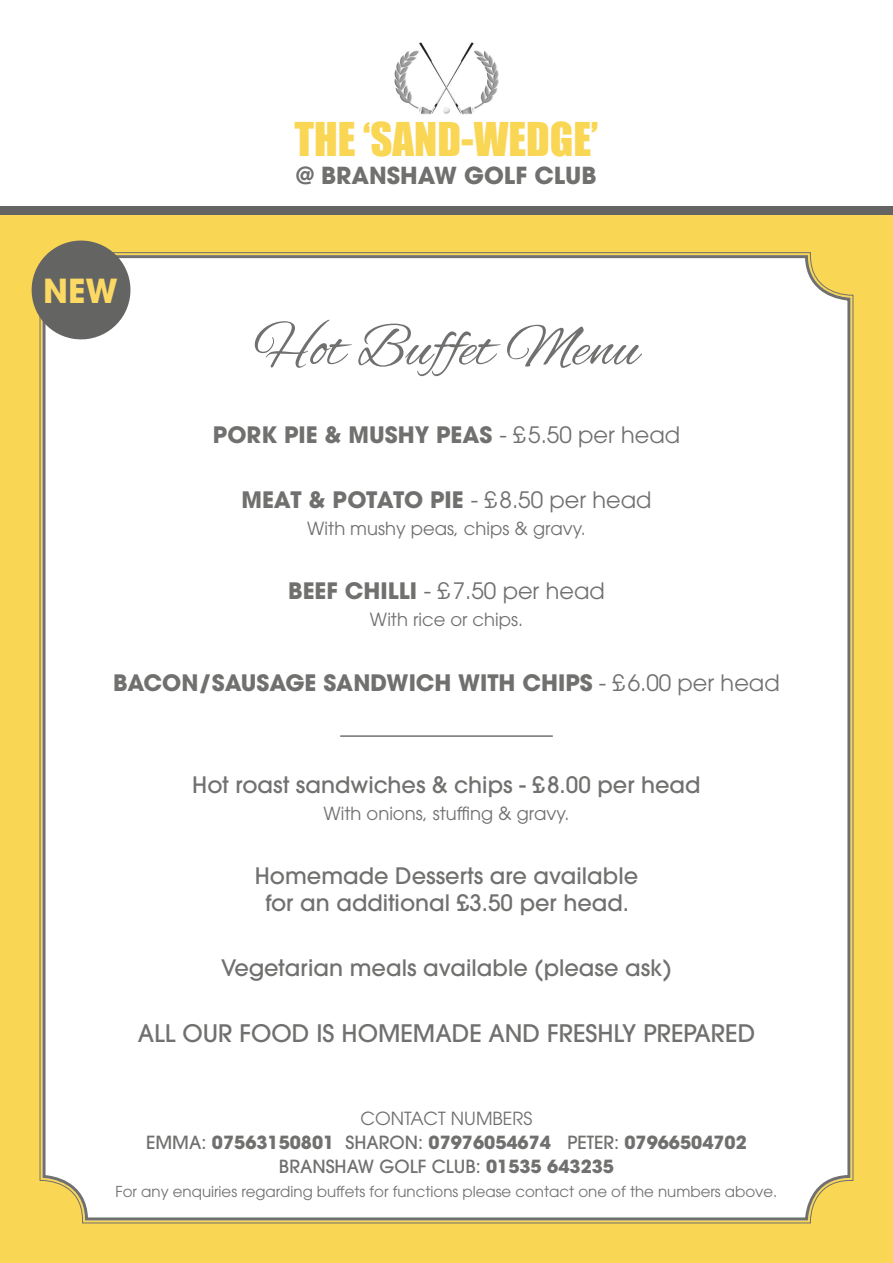
<style>
.page{position:relative;width:893px;height:1263px;background:#fff}
.page>*{position:absolute;margin:0;border:0;box-sizing:border-box;transform-origin:0 0}
.t1{font:60px "Alex Brush";color:#70706f}
.t2{font:42.75px "Impact";color:#fad655}
.t3{font:700 33px "Avant Garde";color:#fbd964}
.t4{font:500 24px "ITC Avant Garde Pro";color:#70706f}
.t5{font:700 23.4px "ITC Avant Garde Pro";color:#70706f}
.t6{font:500 22.5px "ITC Avant Garde Pro";color:#70706f}
.t7{font:700 22.5px "ITC Avant Garde Pro";color:#70706f}
.t8{font:22.5px "ITC Avant Garde Pro";color:#70706f}
.t9{font:18px "ITC Avant Garde Pro";color:#70706f}
.t10{font:700 18px "ITC Avant Garde Pro";color:#70706f}
.t11{font:500 18px "ITC Avant Garde Pro";color:#70706f}
.t12{font:15px "ITC Avant Garde Pro";color:#70706f}
.s1{font-weight:400}
.s2{font-weight:700}
.s3{font-weight:500}
</style>
<div class="page">
<div style="left:0;top:206px;width:893px;height:1057px;background:#fad655"></div>
<div style="left:39px;top:252px;width:815px;height:972px;background:#fff"></div>
<div style="left:0;top:206px;width:893px;height:8px;background:#646463"></div>
<img style="left:395px;top:43px;width:103px;height:71px">
<hr style="left:340px;top:735px;width:213px;height:2px;background:#717170">
<svg style="left:31px;top:240px;width:103px;height:103px;background:#8c8776"></svg>
<p class="t3" style="left:43px;top:269px;width:76px">NEW</p>
<p class="t2" style="left:294px;top:106px;width:305px">THE ‘SAND-WEDGE’</p>
<p class="t5" style="left:296px;top:160px;width:301px">@ BRANSHAW GOLF CLUB</p>
<p class="t1" style="left:254px;top:314px;width:387px">Hot Buffet Menu</p>
<p class="t7" style="left:213px;top:420px;width:469px">PORK PIE &amp; MUSHY PEAS <span class="s1">- £5.50 per head</span></p>
<p class="t7" style="left:241px;top:484px;width:412px">MEAT &amp; POTATO PIE <span class="s1">- £8.50 per head</span></p>
<p class="t9" style="left:307px;top:517px;width:280px">With mushy peas, chips &amp; gravy.</p>
<p class="t8" style="left:288px;top:577px;width:318px"><span class="s2">BEEF CHILLI</span> - £7.50 per head</p>
<p class="t9" style="left:370px;top:609px;width:155px">With rice or chips.</p>
<p class="t7" style="left:113px;top:667px;width:668px">BACON/SAUSAGE SANDWICH WITH CHIPS <span class="s1">- £6.00 per head</span></p>
<p class="t6" style="left:192px;top:770px;width:510px">Hot roast sandwiches &amp; chips - £8.00 per head</p>
<p class="t9" style="left:324px;top:802px;width:247px">With onions, stuffing &amp; gravy.</p>
<p class="t6" style="left:255px;top:862px;width:385px">Homemade Desserts are available</p>
<p class="t6" style="left:265px;top:889px;width:365px">for an additional £3.50 per head.</p>
<p class="t6" style="left:221px;top:953px;width:452px">Vegetarian meals available (please ask)</p>
<p class="t4" style="left:138px;top:1018px;width:619px">ALL OUR FOOD IS HOMEMADE AND FRESHLY PREPARED</p>
<p class="t9" style="left:360px;top:1107px;width:173px">CONTACT NUMBERS</p>
<p class="t10" style="left:146px;top:1130px;width:602px"><span class="s3">EMMA:</span> 07563150801 <span class="s3">SHARON:</span> 07976054674 <span class="s3">PETER:</span> 07966504702</p>
<p class="t11" style="left:279px;top:1155px;width:337px">BRANSHAW GOLF CLUB: <span class="s2">01535 643235</span></p>
<p class="t12" style="left:116px;top:1182px;width:663px">For any enquiries regarding buffets for functions please contact one of the numbers above.</p>
</div>
